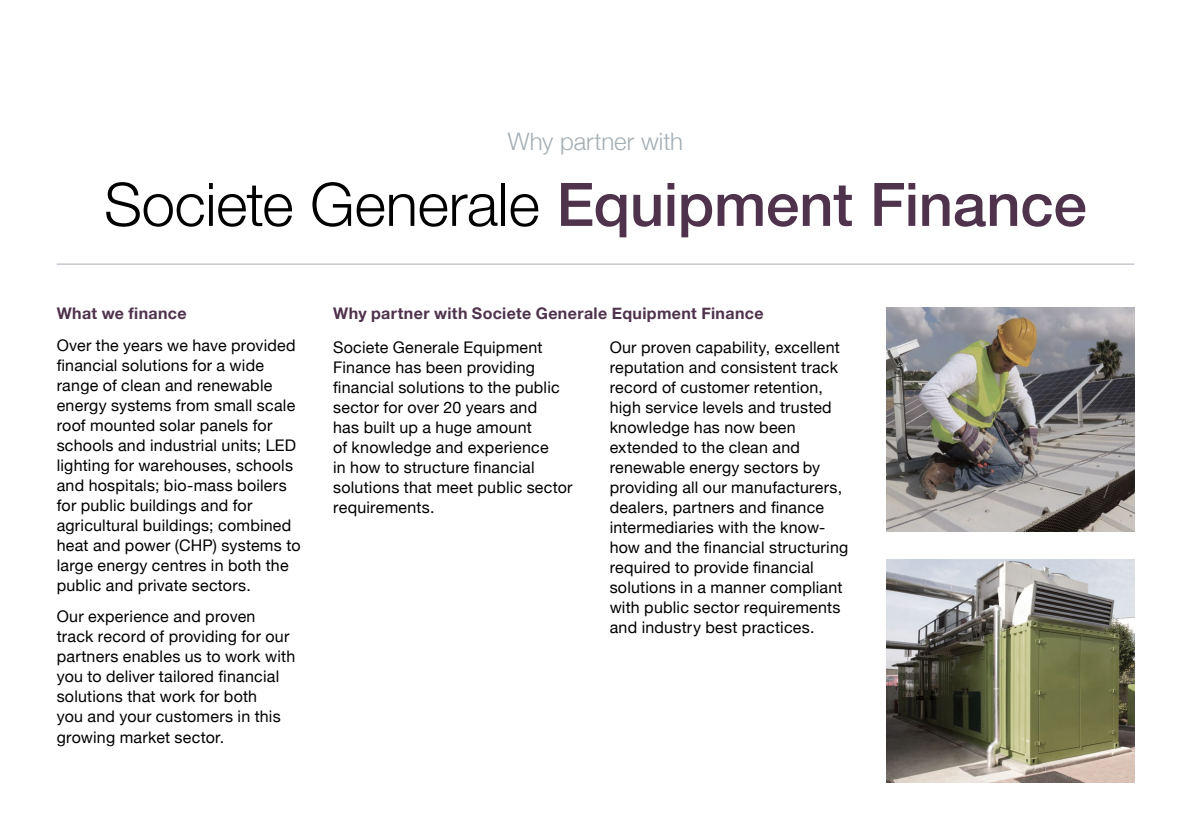
<style>
.page{position:relative;width:1191px;height:840px;background:#fff}
.page>*{position:absolute;margin:0;border:0;box-sizing:border-box;transform-origin:0 0}
.t1{font:500 60px "Helvetica Neue";letter-spacing:-.005em;color:#4f324c}
.t2{font:300 24px "Helvetica Neue";color:#a4aeb5}
.t3{font:16px/20px "Helvetica Neue";letter-spacing:.015em;color:#000}
.t4{font:700 16px "Helvetica Neue";letter-spacing:.025em;color:#4f324c}
.s1{font-weight:300;color:#000}
</style>
<div class="page">
<hr style="left:57px;top:263px;width:1077px;height:1px;background:#a4aeb5">
<img style="left:886px;top:559px;width:248px;height:223px">
<img style="left:886px;top:308px;width:248px;height:223px">
<h2 class="t2" style="left:508px;top:122px;width:177px">Why partner with</h2>
<h1 class="t1" style="left:104px;top:156px;width:984px"><span class="s1">Societe Generale</span> Equipment Finance</h1>
<p class="t4" style="left:57px;top:301px;width:131px">What we finance</p>
<p class="t3" style="left:57px;top:336px;width:245px">Over the years we have provided financial solutions for a wide range of clean and renewable energy systems from small scale roof mounted solar panels for schools and industrial units; LED lighting for warehouses, schools and hospitals; bio-mass boilers for public buildings and for agricultural buildings; combined heat and power (CHP) systems to large energy centres in both the public and private sectors.</p>
<p class="t3" style="left:57px;top:607px;width:240px">Our experience and proven track record of providing for our partners enables us to work with you to deliver tailored financial solutions that work for both<br>you and your customers in this growing market sector.</p>
<p class="t4" style="left:333px;top:301px;width:432px">Why partner with Societe Generale Equipment Finance</p>
<p class="t3" style="left:333px;top:337px;width:241px">Societe Generale Equipment<br>Finance has been providing financial solutions to the public sector for over 20 years and<br>has built up a huge amount<br>of knowledge and experience<br>in how to structure financial solutions that meet public sector requirements.</p>
<p class="t3" style="left:609px;top:337px;width:240px">Our proven capability, excellent reputation and consistent track record of customer retention, high service levels and trusted knowledge has now been extended to the clean and renewable energy sectors by providing all our manufacturers, dealers, partners and finance intermediaries with the know&shy;how and the financial structuring required to provide financial solutions in a manner compliant with public sector requirements and industry best practices.</p>
</div>
